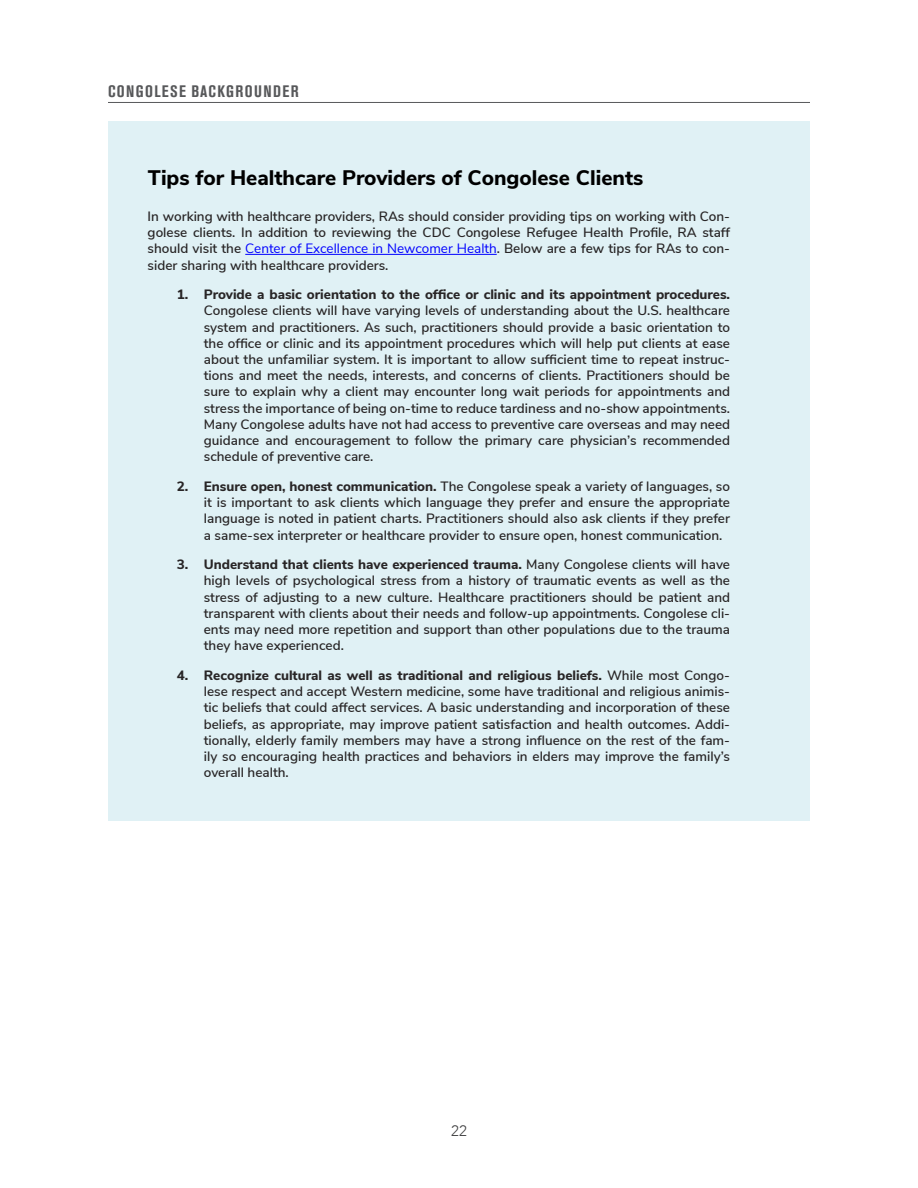
<style>
.page{position:relative;width:918px;height:1188px;background:#fff}
.page>*{position:absolute;margin:0;border:0;box-sizing:border-box;transform-origin:0 0}
.Body_Text{font:800 21px "Nunito Sans";color:#000}
.t1{font:700 condensed 16.5px "Akzidenz Grotesk BE";letter-spacing:.085em;color:#57585a}
.t2{font:300 15px "Avenir";color:#3e3e3f}
.Body_Text-2{font:600 13.5px/16.2px "Nunito Sans";color:#282526;text-align:justify}
.s1{font-weight:400;color:#00f}
.s2{font-weight:800}
</style>
<div class="page">
<hr style="left:108px;top:102px;width:702px;height:1px;background:#57585a">
<div style="left:108px;top:122px;width:702px;height:699px;background:#e0f1f5"></div>
<hr style="left:245px;top:254px;width:252px;height:1px;background:#00f">
<p class="t1" style="left:108px;top:82px;width:192px">CONGOLESE BACKGROUNDER</p>
<p class="Body_Text" style="left:148px;top:162px;width:497px">Tips for Healthcare Providers of Congolese Clients</p>
<p class="Body_Text-2" style="left:148px;top:207px;width:584px">In working with healthcare providers, RAs should consider providing tips on working with Con&shy;golese clients. In addition to reviewing the CDC Congolese Refugee Health Profile, RA staff should visit the <span class="s1">Center of Excellence in Newcomer Health</span>. Below are a few tips for RAs to con&shy;sider sharing with healthcare providers.</p>
<p class="Body_Text-2" style="left:204px;top:286px;width:528px;text-indent:-27px"><span class="s2">1. Provide a basic orientation to the office or clinic and its appointment procedures.<br></span>Congolese clients will have varying levels of understanding about the U.S. healthcare system and practitioners. As such, practitioners should provide a basic orientation to the office or clinic and its appointment procedures which will help put clients at ease about the unfamiliar system. It is important to allow sufficient time to repeat instruc&shy;tions and meet the needs, interests, and concerns of clients. Practitioners should be sure to explain why a client may encounter long wait periods for appointments and stress the importance of being on-time to reduce tardiness and no-show appointments.<br>Many Congolese adults have not had access to preventive care overseas and may need guidance and encouragement to follow the primary care physician’s recommended schedule of preventive care.</p>
<p class="Body_Text-2" style="left:204px;top:477px;width:528px;text-indent:-27px"><span class="s2">2. Ensure open, honest communication.</span> The Congolese speak a variety of languages, so it is important to ask clients which language they prefer and ensure the appropriate language is noted in patient charts. Practitioners should also ask clients if they prefer a same-sex interpreter or healthcare provider to ensure open, honest communication.</p>
<p class="Body_Text-2" style="left:204px;top:556px;width:528px;text-indent:-27px"><span class="s2">3. Understand that clients have experienced trauma.</span> Many Congolese clients will have high levels of psychological stress from a history of traumatic events as well as the stress of adjusting to a new culture. Healthcare practitioners should be patient and transparent with clients about their needs and follow-up appointments. Congolese cli&shy;ents may need more repetition and support than other populations due to the trauma they have experienced.</p>
<p class="Body_Text-2" style="left:204px;top:666px;width:528px;text-indent:-27px"><span class="s2">4. Recognize cultural as well as traditional and religious beliefs.</span> While most Congo&shy;lese respect and accept Western medicine, some have traditional and religious animis&shy;tic beliefs that could affect services. A basic understanding and incorporation of these beliefs, as appropriate, may improve patient satisfaction and health outcomes. Addi&shy;tionally, elderly family members may have a strong influence on the rest of the fam&shy;ily so encouraging health practices and behaviors in elders may improve the family’s overall health.</p>
<p class="t2" style="left:451px;top:1122px;width:17px">22</p>
</div>
